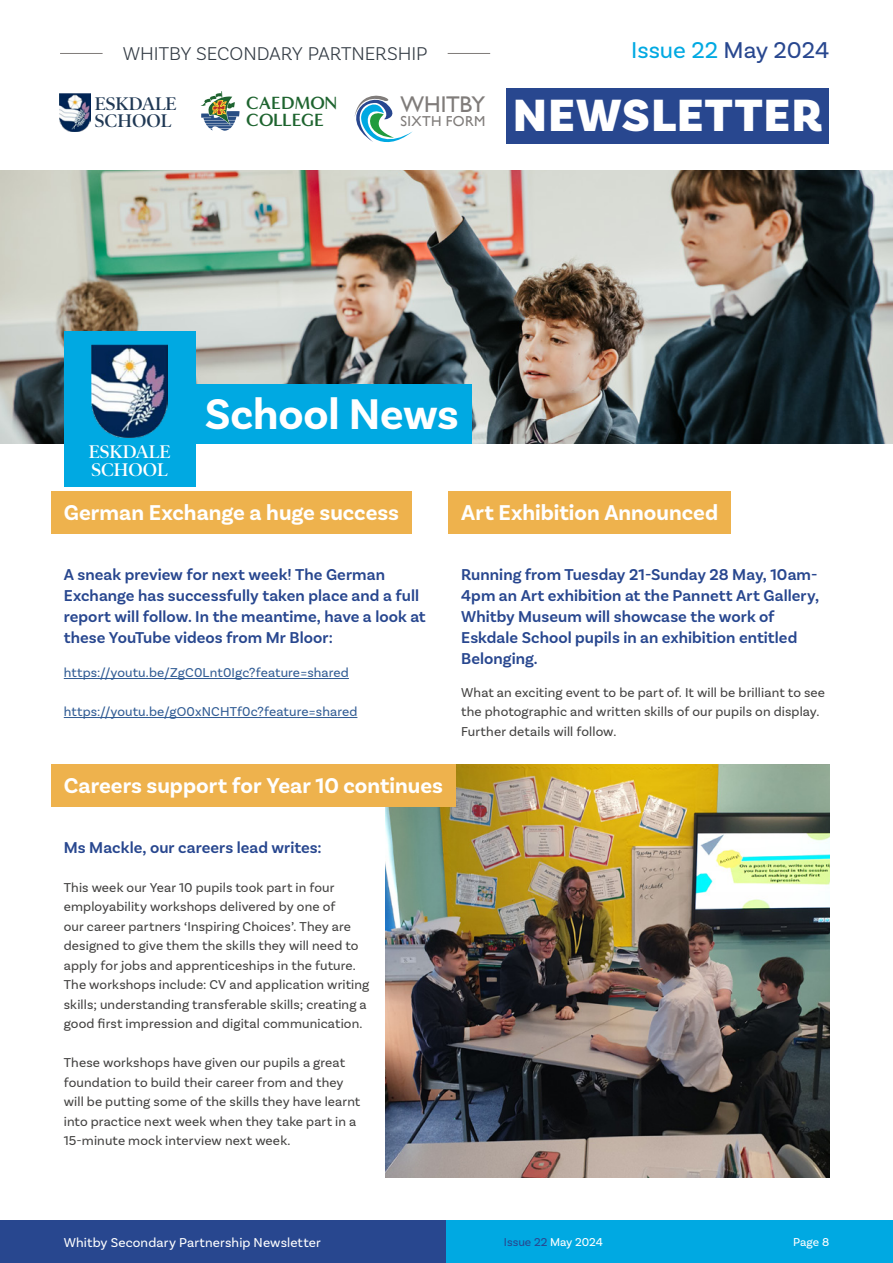
<style>
.page{position:relative;width:893px;height:1263px;background:#fff}
.page>*{position:absolute;margin:0;border:0;box-sizing:border-box;transform-origin:0 0}
.t1{font:900 47.4px "Basic Sans";letter-spacing:.03em;color:#fff}
.t2{font:700 45px "Basic Sans";letter-spacing:-.005em;color:#fff}
.t3{font:24px "Basic Sans";color:#00a9e2}
.t4{font:22.8px "Gill Sans";letter-spacing:-.015em;color:#807c7a}
.Subheading_yellow{font:700 22.5px "Basic Sans";color:#fff}
.t5{font:300 19.5px "Basic Sans";letter-spacing:-.005em;color:#343c45}
.t6{font:600 18.45px/17.4px "Poynter OS Disp";color:#1f3854}
.t7{font:600 18.45px/17.4px "Poynter OS Disp";color:#fff}
.t8{font:700 18.15px/17px "Minerva Modern";letter-spacing:-.005em;color:#1e642f}
._1st_para{font:600 16.5px/21px "Basic Sans";letter-spacing:.005em;color:#28478f}
.t9{font:14.4px "Gill Sans";letter-spacing:.025em;color:#807c7a}
.Body{font:13.5px/19.5px "Basic Sans";letter-spacing:.01em;color:#434241}
.Body-2{font:13.5px "Basic Sans";letter-spacing:.01em;color:#325d95}
.t10{font:13.5px "Basic Sans";letter-spacing:.01em;color:#fff}
.t11{font:12px "Basic Sans";color:#28478f}
.t12{font:12px "Basic Sans";color:#fff}
.s1{color:#28478f}
.s2{color:#fff}
</style>
<div class="page">
<svg style="left:201px;top:91px;width:39px;height:40px"></svg>
<svg style="left:354px;top:95px;width:59px;height:48px"></svg>
<img style="left:60px;top:93px;width:31px;height:39px">
<div style="left:507px;top:88px;width:322px;height:55px;background:#28478f"></div>
<hr style="left:60px;top:53px;width:43px;height:1px;background:#807c7a">
<hr style="left:448px;top:53px;width:42px;height:1px;background:#807c7a">
<img style="left:0;top:170px;width:893px;height:273px">
<img style="left:386px;top:765px;width:443px;height:413px">
<div style="left:51px;top:491px;width:361px;height:43px;background:#eeb24d"></div>
<hr style="left:64px;top:678px;width:285px;height:1px;background:#325d95">
<hr style="left:64px;top:717px;width:293px;height:1px;background:#325d95">
<div style="left:51px;top:764px;width:405px;height:43px;background:#eeb24d"></div>
<div style="left:448px;top:491px;width:283px;height:43px;background:#eeb24d"></div>
<div style="left:0;top:1220px;width:446px;height:43px;background:#28478f"></div>
<div style="left:446px;top:1220px;width:447px;height:43px;background:#00a9e2"></div>
<div style="left:175px;top:384px;width:297px;height:59px;background:#00a9e2"></div>
<div style="left:64px;top:332px;width:131px;height:155px;background:#00a9e2"></div>
<img style="left:92px;top:345px;width:76px;height:93px">
<h3 class="t5" style="left:123px;top:42px;width:306px">WHITBY SECONDARY PARTNERSHIP</h3>
<h3 class="t3" style="left:631px;top:36px;width:200px">Issue 22 <span class="s1">May 2024</span></h3>
<h3 class="t8" style="left:246px;top:95px;width:92px">CAEDMON<br>COLLEGE</h3>
<h3 class="t4" style="left:401px;top:91px;width:86px">WHITBY</h3>
<h3 class="t6" style="left:95px;top:95px;width:83px">ESKDALE<br>SCHOOL</h3>
<h1 class="t1" style="left:513px;top:87px;width:311px">NEWSLETTER</h1>
<p class="t9" style="left:401px;top:113px;width:86px">SIXTH FORM</p>
<h3 class="t7" style="left:89px;top:443px;width:83px">ESKDALE<br>SCHOOL</h3>
<h2 class="t2" style="left:205px;top:387px;width:256px">School News</h2>
<p class="Subheading_yellow" style="left:64px;top:498px;width:337px">German Exchange a huge success</p>
<p class="_1st_para" style="left:64px;top:564px;width:364px">A sneak preview for next week! The German Exchange has successfully taken place and a full report will follow. In the meantime, have a look at these YouTube videos from Mr Bloor:</p>
<p class="Body-2" style="left:64px;top:664px;width:287px">https://youtu.be/ZgC0Lnt0Igc?feature=shared</p>
<p class="Body-2" style="left:64px;top:703px;width:295px">https://youtu.be/gO0xNCHTf0c?feature=shared</p>
<p class="Subheading_yellow" style="left:64px;top:771px;width:381px">Careers support for Year 10 continues</p>
<p class="_1st_para" style="left:64px;top:837px;width:259px">Ms Mackle, our careers lead writes:</p>
<p class="Body" style="left:64px;top:877px;width:307px">This week our Year 10 pupils took part in four employability workshops delivered by one of<br>our career partners ‘Inspiring Choices’. They are designed to give them the skills they will need to apply for jobs and apprenticeships in the future.<br>The workshops include: CV and application writing skills; understanding transferable skills; creating a good first impression and digital communication.</p>
<p class="Body" style="left:64px;top:1053px;width:298px">These workshops have given our pupils a great foundation to build their career from and they will be putting some of the skills they have learnt into practice next week when they take part in a 15-minute mock interview next week.</p>
<p class="Subheading_yellow" style="left:461px;top:498px;width:258px">Art Exhibition Announced</p>
<p class="_1st_para" style="left:461px;top:564px;width:359px">Running from Tuesday 21-Sunday 28 May, 10am-4pm an Art exhibition at the Pannett Art Gallery, Whitby Museum will showcase the work of Eskdale School pupils in an exhibition entitled Belonging.</p>
<p class="Body" style="left:461px;top:682px;width:365px">What an exciting event to be part of. It will be brilliant to see the photographic and written skills of our pupils on display.<br>Further details will follow.</p>
<p class="t10" style="left:64px;top:1234px;width:259px">Whitby Secondary Partnership Newsletter</p>
<p class="t11" style="left:504px;top:1234px;width:101px">Issue 22 <span class="s2">May 2024</span></p>
<p class="t12" style="left:793px;top:1234px;width:37px">Page 8</p>
</div>
